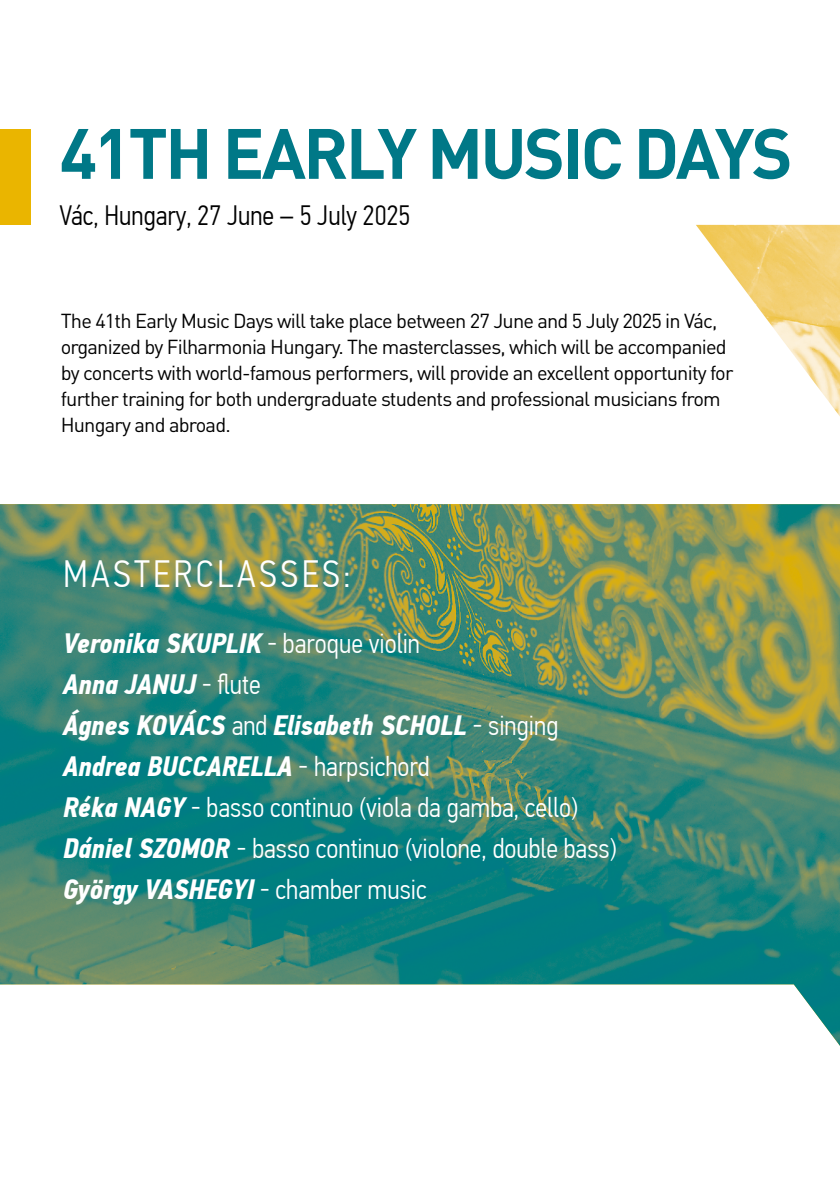
<style>
.page{position:relative;width:840px;height:1191px;background:#fff}
.page>*{position:absolute;margin:0;border:0;box-sizing:border-box;transform-origin:0 0}
.t1{font:700 70px "DIN Pro";letter-spacing:-.04em;color:#007887}
.t2{font:300 38px "PF Din Text Cond Pro";letter-spacing:.09em;color:#fff}
.t3{font:300 28px/41px "PF Din Text Cond Pro";color:#fff}
.t4{font:300 28px "PF Din Text Cond Pro";color:#000}
.t5{font:20px/26px "DIN Pro";letter-spacing:-.04em;color:#000}
.s1{font-weight:700;font-style:italic}
</style>
<div class="page">
<img style="left:0;top:504px;width:839px;height:541px">
<div style="left:0;top:129px;width:31px;height:96px;background:#eab500"></div>
<img style="left:696px;top:225px;width:143px;height:190px">
<h1 class="t1" style="left:60px;top:106px;width:734px">41TH EARLY MUSIC DAYS</h1>
<h3 class="t4" style="left:60px;top:199px;width:352px">Vác, Hungary, 27 June – 5 July 2025</h3>
<p class="t5" style="left:61px;top:307px;width:674px">The 41th Early Music Days will take place between 27 June and 5 July 2025 in Vác, organized by Filharmonia Hungary. The masterclasses, which will be accompanied by concerts with world-famous performers, will provide an excellent opportunity for further training for both undergraduate students and professional musicians from Hungary and abroad.</p>
<h2 class="t2" style="left:63px;top:552px;width:289px">MASTERCLASSES:</h2>
<p class="t3" style="left:63px;top:623px;width:554px"><span class="s1">Veronika SKUPLIK</span> - baroque violin<br><span class="s1">Anna JANUJ</span> - flute<br><span class="s1">Ágnes KOVÁCS</span> and <span class="s1">Elisabeth SCHOLL</span> - singing <span class="s1">Andrea BUCCARELLA</span> - harpsichord<br><span class="s1">Réka NAGY</span> - basso continuo (viola da gamba, cello)<br><span class="s1">Dániel SZOMOR</span> - basso continuo (violone, double bass)<br><span class="s1">György VASHEGYI</span> - chamber music</p>
</div>
